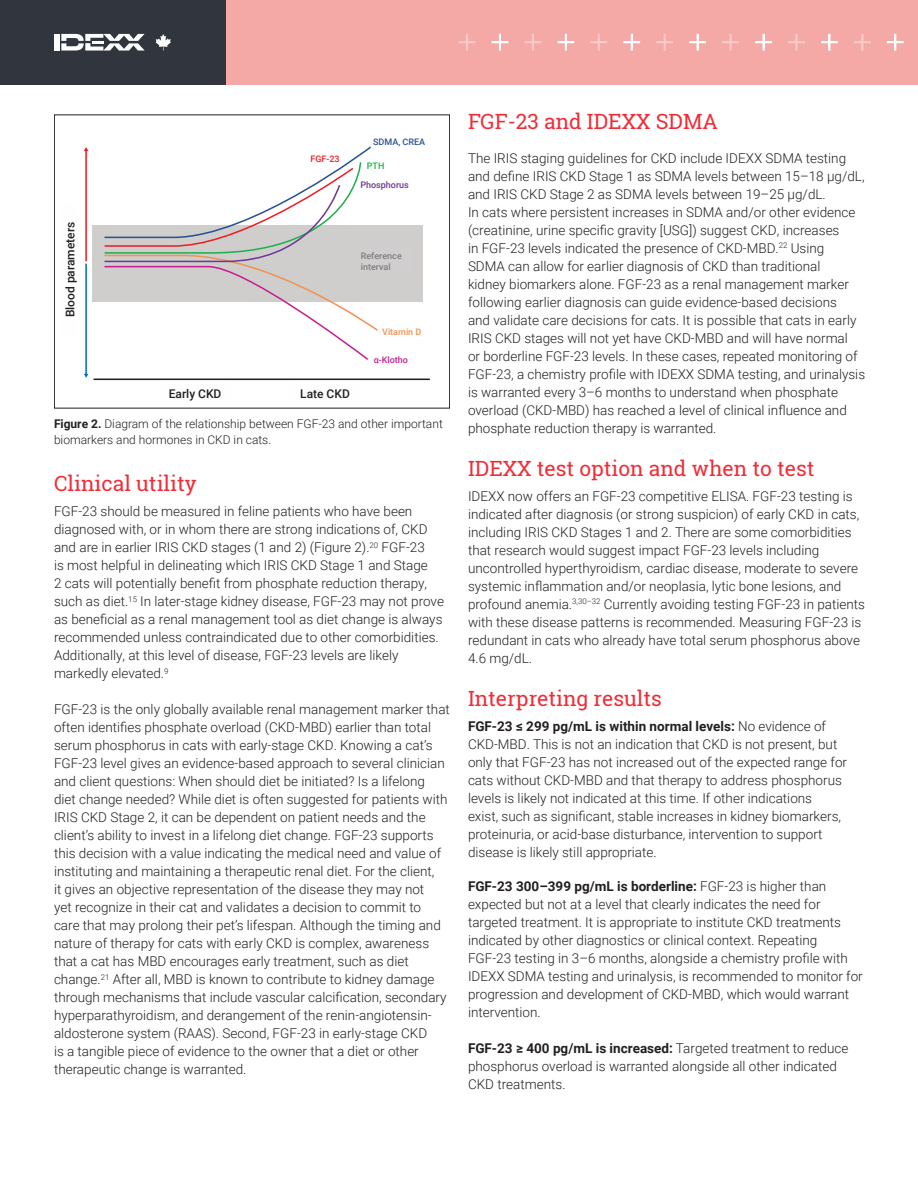
<style>
.page{position:relative;width:918px;height:1188px;background:#fff}
.page>*{position:absolute;margin:0;border:0;box-sizing:border-box;transform-origin:0 0}
.Section_Header{font:21px "Roboto Slab";color:#f02d37}
.Body{font:300 13.5px/18px "Roboto";color:#231f20}
.Body-2{font:300 12px/16.5px "Roboto";color:#231f20}
.Section_Header-2{font:500 12px "Roboto";color:#231f20}
.t1{font:500 11.7px "Roboto";color:#231f20}
.Section_Header-3{font:500 9px/10.8px "Roboto";color:#808080}
.Section_Header-4{font:500 9px "Roboto";color:#6f3a94}
.Section_Header-5{font:500 9px "Roboto";color:#285493}
.Section_Header-6{font:500 9px "Roboto";color:#f19353}
.Section_Header-7{font:500 9px "Roboto";color:#c4228f}
.Section_Header-8{font:500 9px "Roboto";color:#ee1c25}
.Section_Header-9{font:500 9px "Roboto";color:#1cb24e}
.t2{font:500 8.85px/10.6px "Roboto";color:#7f807f}
.t3{font:500 8.85px "Roboto";color:#6e3996}
.t4{font:500 8.85px "Roboto";color:#2a5698}
.t5{font:500 8.85px "Roboto";color:#c42090}
.t6{font:500 8.85px "Roboto";color:#f19352}
.t7{font:500 8.85px "Roboto";color:#ee2729}
.t8{font:500 8.85px "Roboto";color:#3bb771}
.s1{font-weight:700}
</style>
<div class="page">
<div style="left:217px;top:0;width:701px;height:84px;background:#f4a9a7"></div>
<svg style="left:887px;top:34px;width:17px;height:17px"></svg>
<svg style="left:854px;top:34px;width:17px;height:17px"></svg>
<svg style="left:821px;top:34px;width:17px;height:17px"></svg>
<svg style="left:788px;top:34px;width:17px;height:17px"></svg>
<svg style="left:755px;top:34px;width:17px;height:17px"></svg>
<svg style="left:722px;top:34px;width:17px;height:17px"></svg>
<svg style="left:689px;top:34px;width:17px;height:17px"></svg>
<svg style="left:656px;top:34px;width:17px;height:17px"></svg>
<svg style="left:623px;top:34px;width:17px;height:17px"></svg>
<svg style="left:590px;top:34px;width:17px;height:17px"></svg>
<svg style="left:557px;top:34px;width:17px;height:17px"></svg>
<svg style="left:525px;top:34px;width:16px;height:17px"></svg>
<svg style="left:492px;top:34px;width:16px;height:17px"></svg>
<svg style="left:459px;top:34px;width:16px;height:17px"></svg>
<div style="left:0;top:0;width:226px;height:84px;background:#31353d"></div>
<div style="left:54px;top:114px;width:396px;height:295px;border:1px solid #231f20"></div>
<hr style="left:85px;top:150px;width:2px;height:111px;background:#ee1d23">
<hr style="left:85px;top:264px;width:2px;height:110px;background:#0072bc">
<svg style="left:84px;top:374px;width:4px;height:4px"></svg>
<hr style="left:94px;top:379px;width:336px;height:1px;background:#231f20">
<div style="left:92px;top:225px;width:330px;height:77px;background:#cfcecd"></div>
<svg style="left:104px;top:146px;width:274px;height:214px"></svg>
<div style="left:307px;top:152px;width:36px;height:12px;background:#fff"></div>
<div style="left:364px;top:158px;width:23px;height:12px;background:#fff"></div>
<div style="left:360px;top:177px;width:49px;height:12px;background:#fefeff"></div>
<div style="left:370px;top:352px;width:41px;height:13px;background:#fefeff"></div>
<div style="left:361px;top:246px;width:49px;height:27px;background:#d0cecf"></div>
<svg style="left:155px;top:34px;width:16px;height:17px"></svg>
<div style="left:54px;top:34px;width:5px;height:17px;background:#fff"></div>
<svg style="left:61px;top:34px;width:84px;height:17px"></svg>
<p class="t1" style="left:61px;top:309px;width:95px;rotate:-90deg">Blood parameters</p>
<p class="Section_Header-2" style="left:62px;top:317px;width:97px;rotate:-90deg">Blood parameters</p>
<p class="Section_Header-8" style="left:310px;top:153px;width:31px">FGF-23</p>
<p class="t7" style="left:313px;top:153px;width:30px">FGF-23</p>
<p class="t4" style="left:372px;top:135px;width:52px">SDMA, CREA</p>
<p class="Section_Header-5" style="left:373px;top:135px;width:53px">SDMA, CREA</p>
<p class="t8" style="left:365px;top:159px;width:19px">PTH</p>
<p class="Section_Header-9" style="left:367px;top:159px;width:19px">PTH</p>
<p class="Section_Header-4" style="left:360px;top:178px;width:50px">Phosphorus</p>
<p class="t3" style="left:361px;top:177px;width:49px">Phosphorus</p>
<p class="t2" style="left:366px;top:250px;width:42px">Reference interval</p>
<p class="Section_Header-3" style="left:361px;top:250px;width:43px">Reference interval</p>
<p class="t6" style="left:382px;top:324px;width:40px">Vitamin D</p>
<p class="Section_Header-6" style="left:382px;top:325px;width:41px">Vitamin D</p>
<p class="Section_Header-7" style="left:374px;top:354px;width:36px">α-Klotho</p>
<p class="t5" style="left:373px;top:352px;width:35px">α-Klotho</p>
<p class="t1" style="left:173px;top:385px;width:53px">Early CKD</p>
<p class="t1" style="left:306px;top:385px;width:50px">Late CKD</p>
<p class="Section_Header-2" style="left:169px;top:385px;width:54px">Early CKD</p>
<p class="Section_Header-2" style="left:300px;top:385px;width:51px">Late CKD</p>
<p class="Body-2" style="left:54px;top:415px;width:390px"><span class="s1">Figure 2.</span> Diagram of the relationship between FGF-23 and other important biomarkers and hormones in CKD in cats.</p>
<p class="Section_Header" style="left:54px;top:469px;width:144px">Clinical utility</p>
<p class="Body" style="left:54px;top:502px;width:392px">FGF-23 should be measured in feline patients who have been diagnosed with, or in whom there are strong indications of, CKD and are in earlier IRIS CKD stages (1 and 2) (Figure 2).<sup>20</sup> FGF-23<br>is most helpful in delineating which IRIS CKD Stage 1 and Stage<br>2 cats will potentially benefit from phosphate reduction therapy, such as diet.<sup>15</sup> In later-stage kidney disease, FGF-23 may not prove as beneficial as a renal management tool as diet change is always recommended unless contraindicated due to other comorbidities.<br>Additionally, at this level of disease, FGF-23 levels are likely markedly elevated.<sup>9</sup></p>
<p class="Body" style="left:54px;top:700px;width:397px">FGF-23 is the only globally available renal management marker that often identifies phosphate overload (CKD-MBD) earlier than total serum phosphorus in cats with early-stage CKD. Knowing a cat’s FGF-23 level gives an evidence-based approach to several clinician and client questions: When should diet be initiated? Is a lifelong diet change needed? While diet is often suggested for patients with IRIS CKD Stage 2, it can be dependent on patient needs and the client’s ability to invest in a lifelong diet change. FGF-23 supports this decision with a value indicating the medical need and value of instituting and maintaining a therapeutic renal diet. For the client,<br>it gives an objective representation of the disease they may not<br>yet recognize in their cat and validates a decision to commit to care that may prolong their pet’s lifespan. Although the timing and nature of therapy for cats with early CKD is complex, awareness that a cat has MBD encourages early treatment, such as diet change.<sup>21</sup> After all, MBD is known to contribute to kidney damage through mechanisms that include vascular calcification, secondary hyperparathyroidism, and derangement of the renin-angiotensin&shy;aldosterone system (RAAS). Second, FGF-23 in early-stage CKD<br>is a tangible piece of evidence to the owner that a diet or other therapeutic change is warranted.</p>
<p class="Section_Header" style="left:468px;top:107px;width:251px">FGF-23 and IDEXX SDMA</p>
<p class="Body" style="left:468px;top:148px;width:399px">The IRIS staging guidelines for CKD include IDEXX SDMA testing and define IRIS CKD Stage 1 as SDMA levels between 15–18 µg/dL, and IRIS CKD Stage 2 as SDMA levels between 19–25 µg/dL.<br>In cats where persistent increases in SDMA and/or other evidence (creatinine, urine specific gravity [USG]) suggest CKD, increases<br>in FGF-23 levels indicated the presence of CKD-MBD.<sup>22</sup> Using<br>SDMA can allow for earlier diagnosis of CKD than traditional<br>kidney biomarkers alone. FGF-23 as a renal management marker following earlier diagnosis can guide evidence-based decisions<br>and validate care decisions for cats. It is possible that cats in early IRIS CKD stages will not yet have CKD-MBD and will have normal<br>or borderline FGF-23 levels. In these cases, repeated monitoring of FGF-23, a chemistry profile with IDEXX SDMA testing, and urinalysis is warranted every 3–6 months to understand when phosphate overload (CKD-MBD) has reached a level of clinical influence and phosphate reduction therapy is warranted.</p>
<p class="Section_Header" style="left:468px;top:454px;width:348px">IDEXX test option and when to test</p>
<p class="Body" style="left:468px;top:486px;width:399px">IDEXX now offers an FGF-23 competitive ELISA. FGF-23 testing is indicated after diagnosis (or strong suspicion) of early CKD in cats, including IRIS CKD Stages 1 and 2. There are some comorbidities that research would suggest impact FGF-23 levels including uncontrolled hyperthyroidism, cardiac disease, moderate to severe systemic inflammation and/or neoplasia, lytic bone lesions, and profound anemia.<sup>3,30–32</sup> Currently avoiding testing FGF-23 in patients with these disease patterns is recommended. Measuring FGF-23 is redundant in cats who already have total serum phosphorus above 4.6 mg/dL.</p>
<p class="Section_Header" style="left:468px;top:684px;width:195px">Interpreting results</p>
<p class="Body" style="left:468px;top:716px;width:381px"><span class="s1">FGF-23 ≤ 299 pg/mL is within normal levels:</span> No evidence of CKD-MBD. This is not an indication that CKD is not present, but only that FGF-23 has not increased out of the expected range for cats without CKD-MBD and that therapy to address phosphorus levels is likely not indicated at this time. If other indications<br>exist, such as significant, stable increases in kidney biomarkers, proteinuria, or acid-base disturbance, intervention to support disease is likely still appropriate.</p>
<p class="Body" style="left:468px;top:877px;width:396px"><span class="s1">FGF-23 300–399 pg/mL is borderline:</span> FGF-23 is higher than expected but not at a level that clearly indicates the need for targeted treatment. It is appropriate to institute CKD treatments indicated by other diagnostics or clinical context. Repeating FGF-23 testing in 3–6 months, alongside a chemistry profile with IDEXX SDMA testing and urinalysis, is recommended to monitor for progression and development of CKD-MBD, which would warrant intervention.</p>
<p class="Body" style="left:468px;top:1039px;width:382px"><span class="s1">FGF-23 ≥ 400 pg/mL is increased:</span> Targeted treatment to reduce phosphorus overload is warranted alongside all other indicated<br>CKD treatments.</p>
</div>
